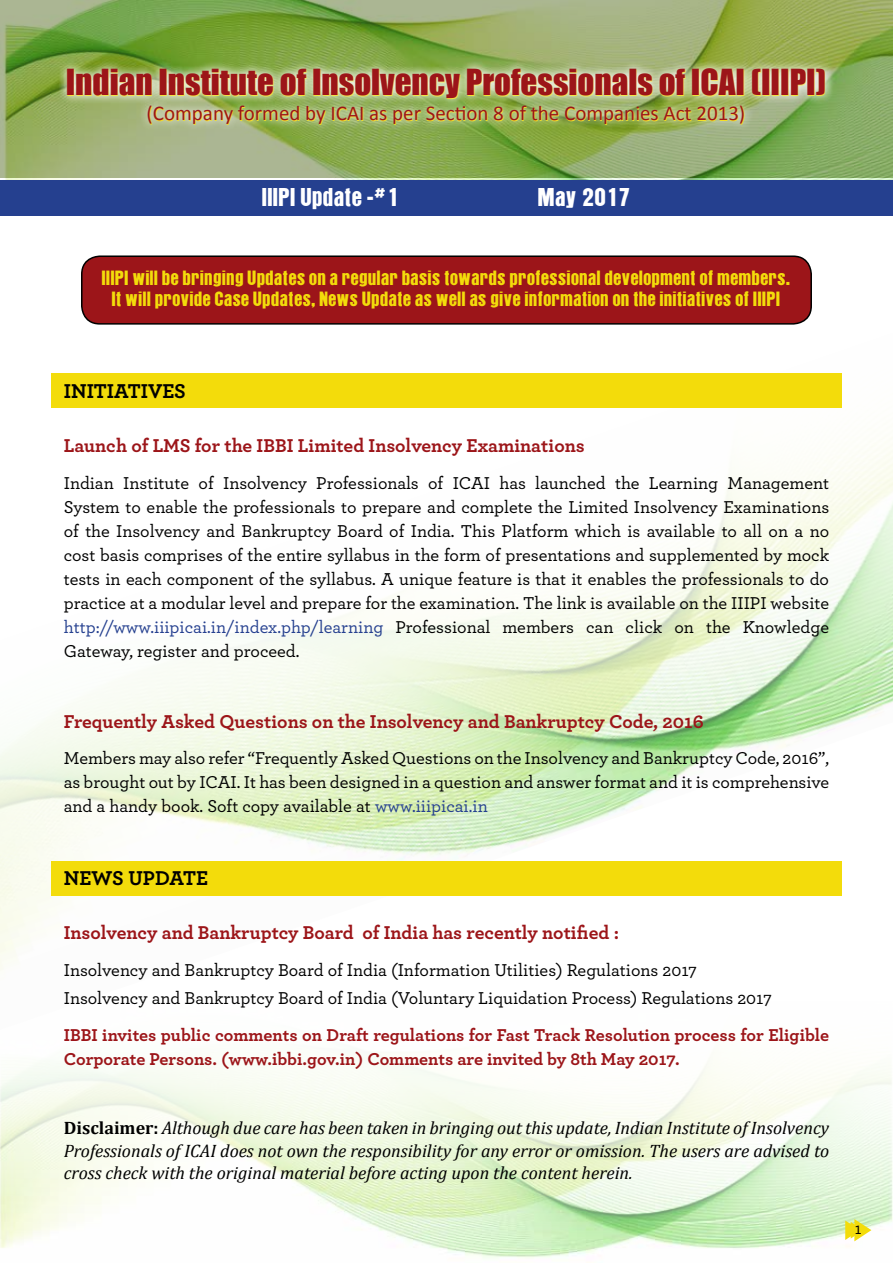
<style>
.page{position:relative;width:893px;height:1263px;background:#fff}
.page>*{position:absolute;margin:0;border:0;box-sizing:border-box;transform-origin:0 0}
.t1{font:33px "Impact";color:#9c1519}
.t2{font:22.5px "Aurora";color:#fff}
.t3{font:21px "Calibri";color:#9c1519}
.t4{font:700 21px "Archer";color:#000}
.t5{font:700 19.5px "Archer";color:#9c1519}
.t6{font:500 18px/24px "Archer";color:#000;text-align:justify}
.t7{font:italic 18px/22.5px "Cambria";color:#000;text-align:justify}
.t8{font:18px/21.6px "Aurora";color:#f3dc0b;text-align:center}
.t9{font:700 18px/24px "Archer";color:#9c1519}
.t10{font:500 16.5px "Archer";color:#000}
.s1{color:#25408f}
.s2{font-weight:700;font-style:normal}
</style>
<div class="page">
<img style="left:0;top:0;width:893px;height:180px">
<img style="left:0;top:1063px;width:893px;height:195px">
<img style="left:0;top:311px;width:893px;height:660px">
<div style="left:58px;top:60px;width:777px;height:72px;background:#fff;opacity:.75"></div>
<div style="left:0;top:180px;width:893px;height:36px;background:#25408f"></div>
<div style="left:82px;top:256px;width:729px;height:68px;background:#9c1519;border-radius:18px"></div>
<div style="left:81px;top:255px;width:731px;height:70px;border:2px solid #000;border-radius:18px"></div>
<div style="left:51px;top:374px;width:791px;height:34px;background:#f3dc0b"></div>
<div style="left:51px;top:861px;width:791px;height:34px;background:#f3dc0b"></div>
<svg style="left:845px;top:1219px;width:26px;height:22px"></svg>
<h1 class="t1" style="left:66px;top:56px;width:762px">Indian Institute of Insolvency Professionals of ICAI (IIIPI)</h1>
<p class="t3" style="left:147px;top:100px;width:600px">(Company formed by ICAI as per Section 8 of the Companies Act 2013)</p>
<p class="t2" style="left:262px;top:183px;width:138px">IIIPI Update -#1</p>
<p class="t2" style="left:539px;top:183px;width:94px">May 2017</p>
<p class="t8" style="left:102px;top:267px;width:690px">IIIPI will be bringing Updates on a regular basis towards professional development of members.<br>It will provide Case Updates, News Update as well as give information on the initiatives of IIIPI</p>
<p class="t4" style="left:64px;top:374px;width:124px">Initiatives</p>
<p class="t5" style="left:64px;top:430px;width:522px">Launch of LMS for the IBBI Limited Insolvency Examinations</p>
<p class="t6" style="left:64px;top:470px;width:767px">Indian Institute of Insolvency Professionals of ICAI has launched the Learning Management System to enable the professionals to prepare and complete the Limited Insolvency Examinations of the Insolvency and Bankruptcy Board of India. This Platform which is available to all on a no cost basis comprises of the entire syllabus in the form of presentations and supplemented by mock tests in each component of the syllabus. A unique feature is that it enables the professionals to do practice at a modular level and prepare for the examination. The link is available on the IIIPI website <span class="s1">http://www.iiipicai.in/index.php/learning</span> Professional members can click on the Knowledge Gateway, register and proceed.</p>
<p class="t5" style="left:64px;top:706px;width:641px">Frequently Asked Questions on the Insolvency and Bankruptcy Code, 2016</p>
<p class="t6" style="left:64px;top:745px;width:767px">Members may also refer “Frequently Asked Questions on the Insolvency and Bankruptcy Code, 2016”, as brought out by ICAI. It has been designed in a question and answer format and it is comprehensive and a handy book. Soft copy available at <span class="s1">www.iiipicai.in</span></p>
<p class="t4" style="left:64px;top:861px;width:146px">News Update</p>
<p class="t5" style="left:64px;top:917px;width:557px">Insolvency and Bankruptcy Board of India has recently notified :</p>
<p class="t6" style="left:64px;top:955px;width:710px;line-height:28.2px">Insolvency and Bankruptcy Board of India (Information Utilities) Regulations 2017<br>Insolvency and Bankruptcy Board of India (Voluntary Liquidation Process) Regulations 2017</p>
<p class="t9" style="left:64px;top:1022px;width:767px">IBBI invites public comments on Draft regulations for Fast Track Resolution process for Eligible<br>Corporate Persons. (www.ibbi.gov.in) Comments are invited by 8th May 2017.</p>
<p class="t7" style="left:64px;top:1116px;width:767px"><span class="s2">Disclaimer:</span> Although due care has been taken in bringing out this update, Indian Institute of Insolvency Professionals of ICAI does not own the responsibility for any error or omission. The users are advised to cross check with the original material before acting upon the content herein.</p>
<p class="t10" style="left:855px;top:1217px;width:8px">1</p>
</div>
